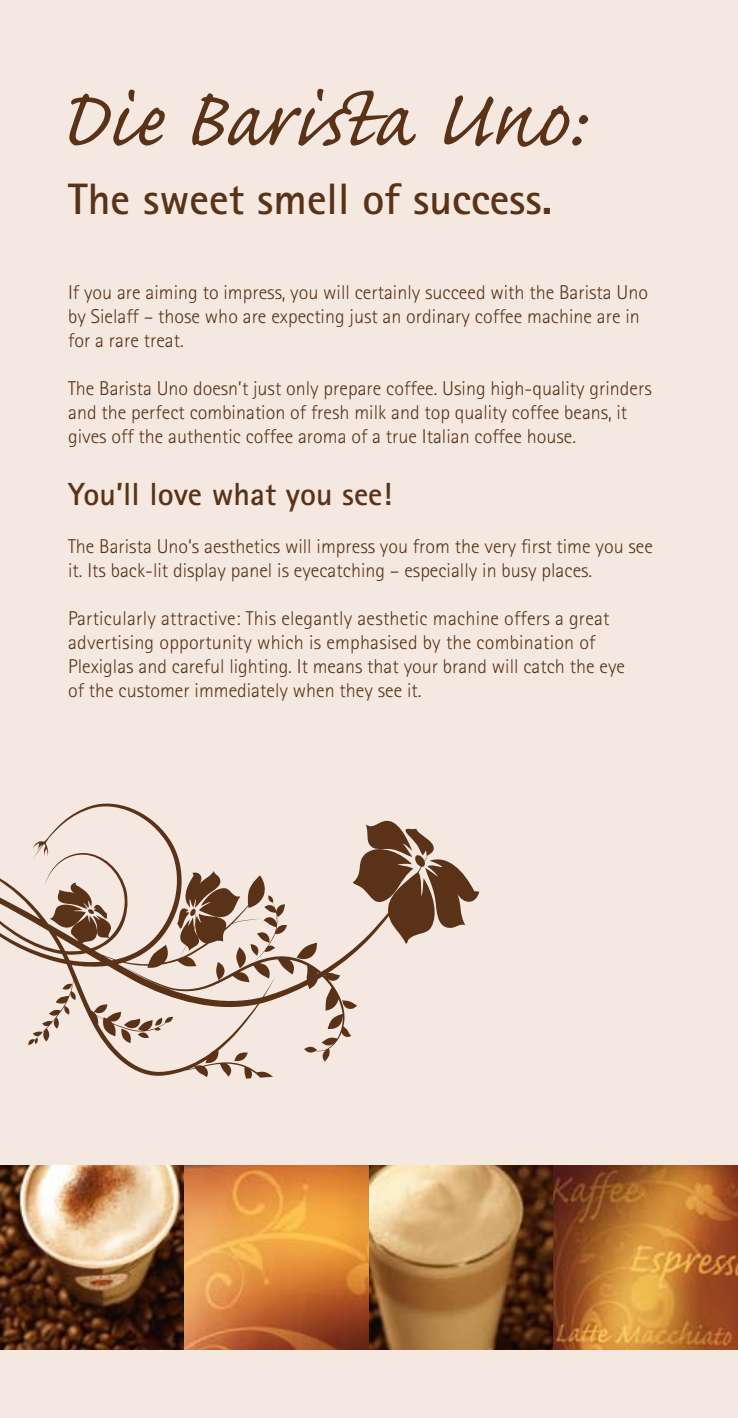
<style>
.page{position:relative;width:738px;height:1418px;background:#fff}
.page>*{position:absolute;margin:0;border:0;box-sizing:border-box;transform-origin:0 0}
.t1{font:104px "Caflisch Script Pro";letter-spacing:.005em;color:#5a3217}
.t2{font:700 44px "Rotis Sans Serif";color:#5a3217}
.t3{font:700 32px "Rotis Sans Serif";color:#5a3217}
.t4{font:300 20px/24px "Rotis Sans Serif";color:#5a3217}
</style>
<div class="page">
<div style="left:0;top:0;width:737px;height:1417px;background:#f4e8e0"></div>
<svg style="left:0;top:803px;width:479px;height:276px"></svg>
<img style="left:0;top:1165px;width:737px;height:184px">
<h1 class="t1" style="left:57px;top:66px;width:527px">Die Barista Uno:</h1>
<h2 class="t2" style="left:68px;top:171px;width:485px">The sweet smell of success.</h2>
<p class="t4" style="left:68px;top:280px;width:581px">If you are aiming to impress, you will certainly succeed with the Barista Uno by Sielaff – those who are expecting just an ordinary coffee machine are in for a rare treat.</p>
<p class="t4" style="left:68px;top:376px;width:584px">The Barista Uno doesn’t just only prepare coffee. Using high-quality grinders and the perfect combination of fresh milk and top quality coffee beans, it gives off the authentic coffee aroma of a true Italian coffee house.</p>
<h3 class="t3" style="left:68px;top:474px;width:325px">You’ll love what you see!</h3>
<p class="t4" style="left:68px;top:534px;width:586px">The Barista Uno‘s aesthetics will impress you from the very first time you see it. Its back-lit display panel is eyecatching – especially in busy places.</p>
<p class="t4" style="left:68px;top:606px;width:558px">Particularly attractive: This elegantly aesthetic machine offers a great advertising opportunity which is emphasised by the combination of Plexiglas and careful lighting. It means that your brand will catch the eye of the customer immediately when they see it.</p>
</div>
